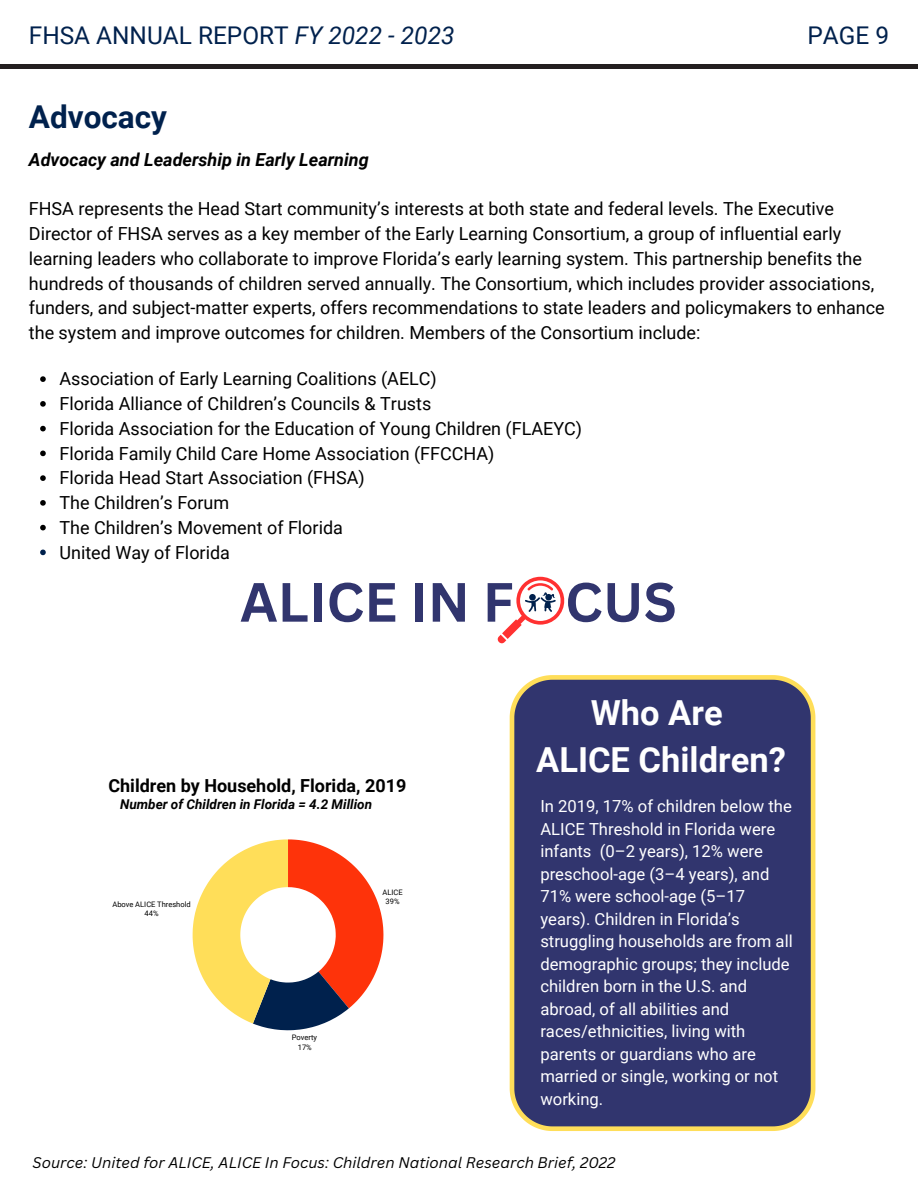
<style>
.page{position:relative;width:918px;height:1188px;background:#fff}
.page>*{position:absolute;margin:0;border:0;box-sizing:border-box;transform-origin:0 0}
.t1{font:700 54px "Canva Sans";color:#31356e}
.t2{font:700 34.5px/47.2px "Roboto";color:#fff;text-align:center}
.t3{font:700 31.5px "Roboto";color:#00214d}
.t4{font:24.45px "Roboto";color:#00214d}
.t5{font:18px/24.8px "Roboto";color:#000}
.t6{font:italic 700 18px "Roboto";color:#000}
.t7{font:700 18px "Roboto";color:#000}
.t8{font:16.65px/22.5px "Roboto";color:#fff}
.t9{font:italic 15px "Canva Sans";color:#000}
.t10{font:italic 700 13.5px "Roboto";color:#000}
.t11{font:7.5px/9px "Roboto";color:#000;text-align:center}
.s1{font-style:italic}
</style>
<div class="page">
<hr style="left:0;top:65px;width:918px;height:4px;background:#231f20">
<svg style="left:193px;top:839px;width:190px;height:191px"></svg>
<div style="left:510px;top:675px;width:305px;height:456px;background:#31356e"></div>
<svg style="left:497px;top:577px;width:68px;height:67px"></svg>
<svg style="left:40px;top:376px;width:6px;height:6px"></svg>
<svg style="left:40px;top:401px;width:6px;height:6px"></svg>
<svg style="left:40px;top:426px;width:6px;height:5px"></svg>
<svg style="left:40px;top:451px;width:6px;height:5px"></svg>
<svg style="left:40px;top:475px;width:6px;height:6px"></svg>
<svg style="left:40px;top:500px;width:6px;height:6px"></svg>
<svg style="left:40px;top:525px;width:6px;height:5px"></svg>
<svg style="left:40px;top:550px;width:6px;height:5px"></svg>
<h3 class="t4" style="left:29px;top:21px;width:427px">FHSA ANNUAL REPORT <span class="s1">FY 2022 - 2023</span></h3>
<p class="t4" style="left:807px;top:21px;width:83px">PAGE 9</p>
<h2 class="t3" style="left:29px;top:99px;width:140px">Advocacy</h2>
<h4 class="t6" style="left:29px;top:149px;width:341px">Advocacy and Leadership in Early Learning</h4>
<h5 class="t5" style="left:29px;top:197px;width:857px">FHSA represents the Head Start community’s interests at both state and federal levels. The Executive Director of FHSA serves as a key member of the Early Learning Consortium, a group of influential early learning leaders who collaborate to improve Florida’s early learning system. This partnership benefits the hundreds of thousands of children served annually. The Consortium, which includes provider associations, funders, and subject-matter experts, offers recommendations to state leaders and policymakers to enhance the system and improve outcomes for children. Members of the Consortium include:</h5>
<p class="t5" style="left:59px;top:367px;width:379px">Association of Early Learning Coalitions (AELC)</p>
<p class="t5" style="left:59px;top:392px;width:373px">Florida Alliance of Children’s Councils &amp; Trusts</p>
<p class="t5" style="left:59px;top:416px;width:524px">Florida Association for the Education of Young Children (FLAEYC)</p>
<p class="t5" style="left:59px;top:441px;width:436px">Florida Family Child Care Home Association (FFCCHA)</p>
<p class="t5" style="left:59px;top:466px;width:307px">Florida Head Start Association (FHSA)</p>
<p class="t5" style="left:59px;top:491px;width:171px">The Children’s Forum</p>
<p class="t5" style="left:59px;top:515px;width:285px">The Children’s Movement of Florida</p>
<p class="t5" style="left:59px;top:540px;width:172px">United Way of Florida</p>
<h3 class="t1" style="left:240px;top:564px;width:438px">ALICE IN F CUS</h3>
<p class="t7" style="left:108px;top:775px;width:299px">Children by Household, Florida, 2019</p>
<p class="t10" style="left:120px;top:797px;width:254px">Number of Children in Florida = 4.2 Million</p>
<p class="t11" style="left:112px;top:900px;width:80px">Above ALICE Threshold<br>44%</p>
<p class="t11" style="left:292px;top:1032px;width:27px;line-height:10.5px">Poverty<br>17%</p>
<p class="t11" style="left:383px;top:888px;width:22px">ALICE<br>39%</p>
<p class="t2" style="left:536px;top:690px;width:251px">Who Are<br>ALICE Children?</p>
<h2 class="t8" style="left:540px;top:795px;width:254px">In 2019, 17% of children below the<br>ALICE Threshold in Florida were infants (0–2 years), 12% were preschool-age (3–4 years), and<br>71% were school-age (5–17 years). Children in Florida’s struggling households are from all demographic groups; they include children born in the U.S. and abroad, of all abilities and races/ethnicities, living with parents or guardians who are married or single, working or not working.</h2>
<h1 class="t9" style="left:33px;top:1152px;width:584px">Source: United for ALICE, ALICE In Focus: Children National Research Brief, 2022</h1>
</div>
